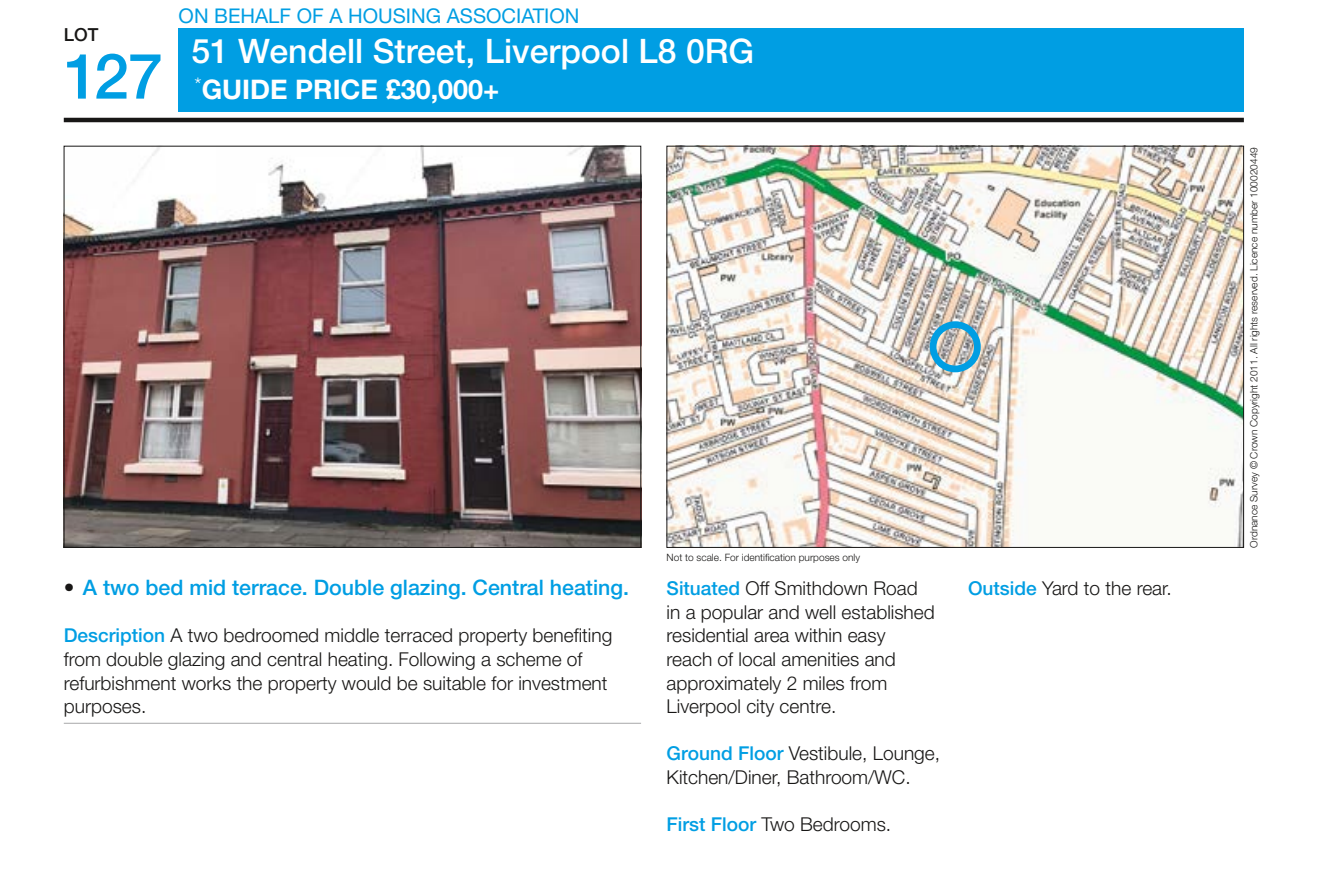
<style>
.page{position:relative;width:1338px;height:877px;background:#fff}
.page>*{position:absolute;margin:0;border:0;box-sizing:border-box;transform-origin:0 0}
.t1{font:500 63px "Helvetica Neue LT Std";color:#009ee3}
.t2{font:500 33.75px "Helvetica Neue LT Std";color:#fff}
.t3{font:700 27px "Helvetica Neue LT Std";color:#fff}
.t4{font:500 21.38px "Helvetica Neue LT Std";color:#009ee3}
.t5{font:20.25px "Helvetica Neue LT Std";color:#009ee3}
.t6{font:300 19.12px/23.6px "Helvetica Neue LT Std";color:#181716}
.t7{font:500 18px "Helvetica Neue LT Std";color:#181716}
.t8{font:300 10.12px "Helvetica Neue LT Std";color:#181716}
.s1{color:#181716}
.s2{font-weight:500;color:#009ee3}
</style>
<div class="page">
<div style="left:179px;top:28px;width:1065px;height:84px;background:#009ee3"></div>
<hr style="left:64px;top:118px;width:1180px;height:4px;background:#181716">
<img style="left:66px;top:148px;width:573px;height:397px">
<img style="left:668px;top:148px;width:574px;height:397px">
<hr style="left:64px;top:722px;width:577px;height:2px;background:#b1b2b3">
<div style="left:930px;top:321px;width:51px;height:51px;border:7px solid #009ee3;border-radius:50%"></div>
<p class="t7" style="left:64px;top:23px;width:36px">LOT</p>
<h1 class="t1" style="left:64px;top:39px;width:101px">127</h1>
<p class="t5" style="left:179px;top:4px;width:402px">ON BEHALF OF A HOUSING ASSOCIATION</p>
<h2 class="t2" style="left:191px;top:31px;width:564px">51 Wendell Street, Liverpool L8 0RG</h2>
<h3 class="t3" style="left:195px;top:72px;width:306px"><sup>*</sup>GUIDE PRICE £30,000+</h3>
<p class="t4" style="left:64px;top:574px;width:567px"><span class="s1">•</span> A two bed mid terrace. Double glazing. Central heating.</p>
<p class="t6" style="left:64px;top:623px;width:550px"><span class="s2">Description</span> A two bedroomed middle terraced property benefiting from double glazing and central heating. Following a scheme of refurbishment works the property would be suitable for investment purposes.</p>
<p class="t8" style="left:666px;top:551px;width:195px">Not to scale. For identification purposes only</p>
<p class="t6" style="left:667px;top:576px;width:270px"><span class="s2">Situated</span> Off Smithdown Road in a popular and well established residential area within easy reach of local amenities and approximately 2 miles from<br>Liverpool city centre.</p>
<p class="t6" style="left:667px;top:741px;width:275px"><span class="s2">Ground Floor</span> Vestibule, Lounge,<br>Kitchen/Diner, Bathroom/WC.</p>
<p class="t6" style="left:667px;top:812px;width:226px"><span class="s2">First Floor</span> Two Bedrooms.</p>
<p class="t6" style="left:968px;top:576px;width:205px"><span class="s2">Outside</span> Yard to the rear.</p>
<p class="t8" style="left:1248px;top:547px;width:402px;rotate:-90deg">Ordnance Survey © Crown Copyright 2011. All rights reserved. Licence number 100020449</p>
</div>
